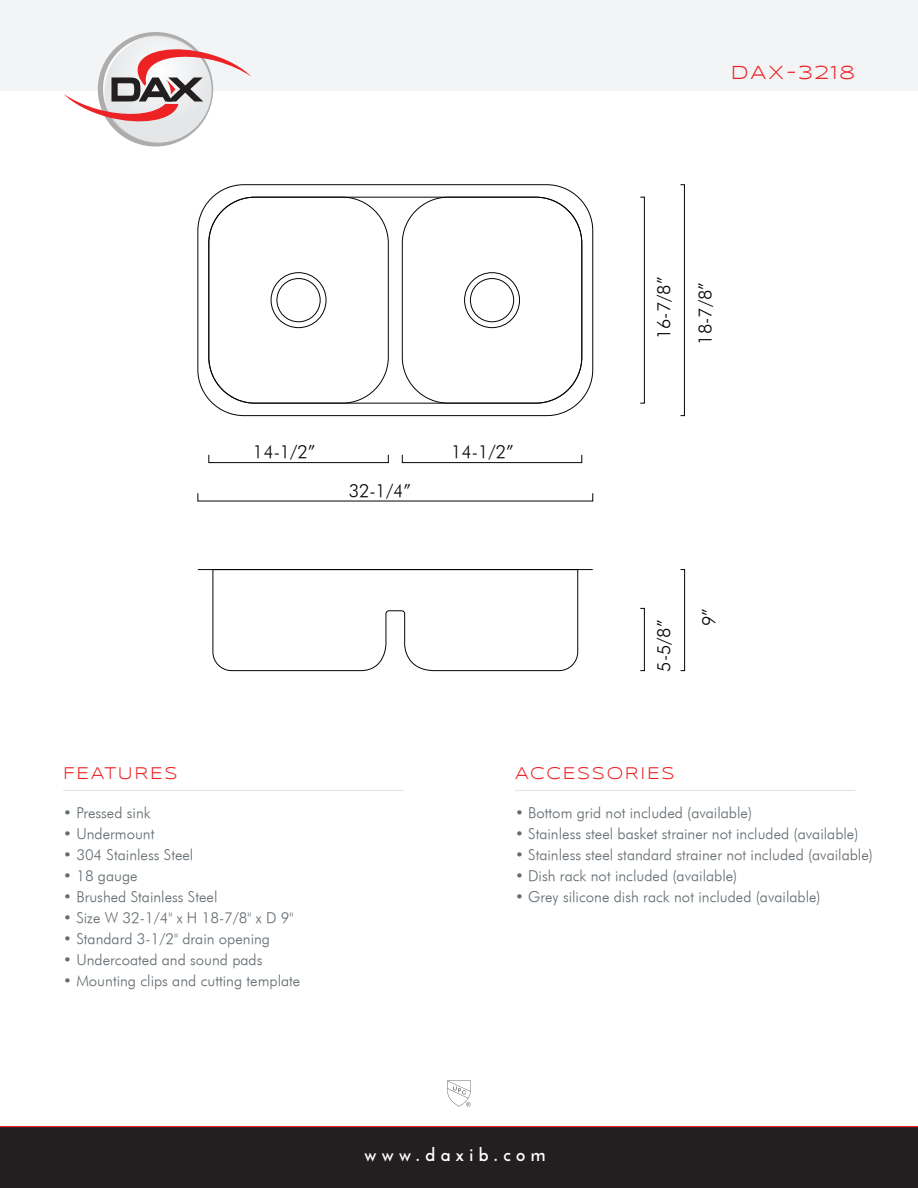
<style>
.page{position:relative;width:918px;height:1188px;background:#fff}
.page>*{position:absolute;margin:0;border:0;box-sizing:border-box;transform-origin:0 0}
.t1{font:19.5px "Syncopate";letter-spacing:.1em;color:#ec2225}
.t2{font:italic 18px "Futura";color:#050504}
.t3{font:700 18px "Josefin Sans";letter-spacing:.3em;color:#fff}
.t4{font:17.55px "Syncopate";letter-spacing:.1em;color:#ec2225;scale:.96 1}
.t5{font:italic 15px "Futura";color:#636b70}
</style>
<div class="page">
<div style="left:0;top:1127px;width:918px;height:61px;background:#231f20"></div>
<svg style="left:196px;top:1127px;width:526px;height:1px"></svg>
<hr style="left:0;top:1126px;width:918px;height:1px;background:#ec2225">
<div style="left:0;top:0;width:918px;height:90px;background:#f3f4f5"></div>
<svg style="left:64px;top:36px;width:187px;height:107px"></svg>
<hr style="left:63px;top:790px;width:340px;height:1px;background:#e4e6e8">
<hr style="left:515px;top:790px;width:340px;height:1px;background:#e4e6e8">
<svg style="left:447px;top:1081px;width:24px;height:26px"></svg>
<div style="left:680px;top:184px;width:5px;height:232px;border:1px solid #050504"></div>
<div style="left:640px;top:197px;width:5px;height:207px;border:1px solid #050504"></div>
<div style="left:640px;top:608px;width:5px;height:63px;border:1px solid #050504"></div>
<div style="left:680px;top:569px;width:5px;height:102px;border:1px solid #050504"></div>
<div style="left:402px;top:454px;width:180px;height:9px;border:1px solid #050504"></div>
<div style="left:208px;top:454px;width:181px;height:9px;border:1px solid #050504"></div>
<div style="left:197px;top:184px;width:396px;height:232px;border:1px solid #050504;border-radius:46px"></div>
<div style="left:208px;top:197px;width:181px;height:207px;border:1px solid #050504;border-radius:46px"></div>
<div style="left:402px;top:197px;width:180px;height:207px;border:1px solid #050504;border-radius:46px"></div>
<div style="left:277px;top:278px;width:44px;height:44px;border:1px solid #050504;border-radius:50%"></div>
<div style="left:271px;top:272px;width:55px;height:56px;border:1px solid #050504;border-radius:50%"></div>
<div style="left:470px;top:278px;width:44px;height:44px;border:1px solid #050504;border-radius:50%"></div>
<div style="left:464px;top:272px;width:56px;height:56px;border:1px solid #050504;border-radius:50%"></div>
<hr style="left:198px;top:569px;width:395px;height:1px;background:#050504">
<svg style="left:212px;top:570px;width:366px;height:101px"></svg>
<p class="t2" style="left:253px;top:441px;width:64px">14-1/2”</p>
<p class="t2" style="left:451px;top:441px;width:64px">14-1/2”</p>
<p class="t2" style="left:349px;top:479px;width:64px">32-1/4”</p>
<h1 class="t1" style="left:731px;top:61px;width:126px">DAX-3218</h1>
<p class="t2" style="left:653px;top:339px;width:64px;rotate:-90deg">16-7/8”</p>
<p class="t2" style="left:694px;top:345px;width:64px;rotate:-90deg">18-7/8”</p>
<p class="t2" style="left:653px;top:672px;width:54px;rotate:-90deg">5-5/8”</p>
<p class="t2" style="left:698px;top:626px;width:20px;rotate:-90deg">9”</p>
<p class="t4" style="left:63px;top:763px;width:121px">FEATURES</p>
<p class="t4" style="left:515px;top:763px;width:168px">ACCESSORIES</p>
<p class="t5" style="left:63px;top:804px;width:89px">• Pressed sink</p>
<p class="t5" style="left:63px;top:825px;width:93px">• Undermount</p>
<p class="t5" style="left:63px;top:846px;width:132px">• 304 Stainless Steel</p>
<p class="t5" style="left:63px;top:867px;width:76px">• 18 gauge</p>
<p class="t5" style="left:63px;top:888px;width:156px">• Brushed Stainless Steel</p>
<p class="t5" style="left:63px;top:909px;width:232px">• Size W 32-1/4" x H 18-7/8" x D 9"</p>
<p class="t5" style="left:63px;top:930px;width:208px">• Standard 3-1/2" drain opening</p>
<p class="t5" style="left:63px;top:951px;width:201px">• Undercoated and sound pads</p>
<p class="t5" style="left:63px;top:972px;width:239px">• Mounting clips and cutting template</p>
<p class="t5" style="left:515px;top:804px;width:239px">• Bottom grid not included (available)</p>
<p class="t5" style="left:515px;top:825px;width:345px">• Stainless steel basket strainer not included (available)</p>
<p class="t5" style="left:515px;top:846px;width:359px">• Stainless steel standard strainer not included (available)</p>
<p class="t5" style="left:515px;top:867px;width:224px">• Dish rack not included (available)</p>
<p class="t5" style="left:515px;top:888px;width:307px">• Grey silicone dish rack not included (available)</p>
<p class="t3" style="left:365px;top:1144px;width:182px">www.daxib.com</p>
</div>
